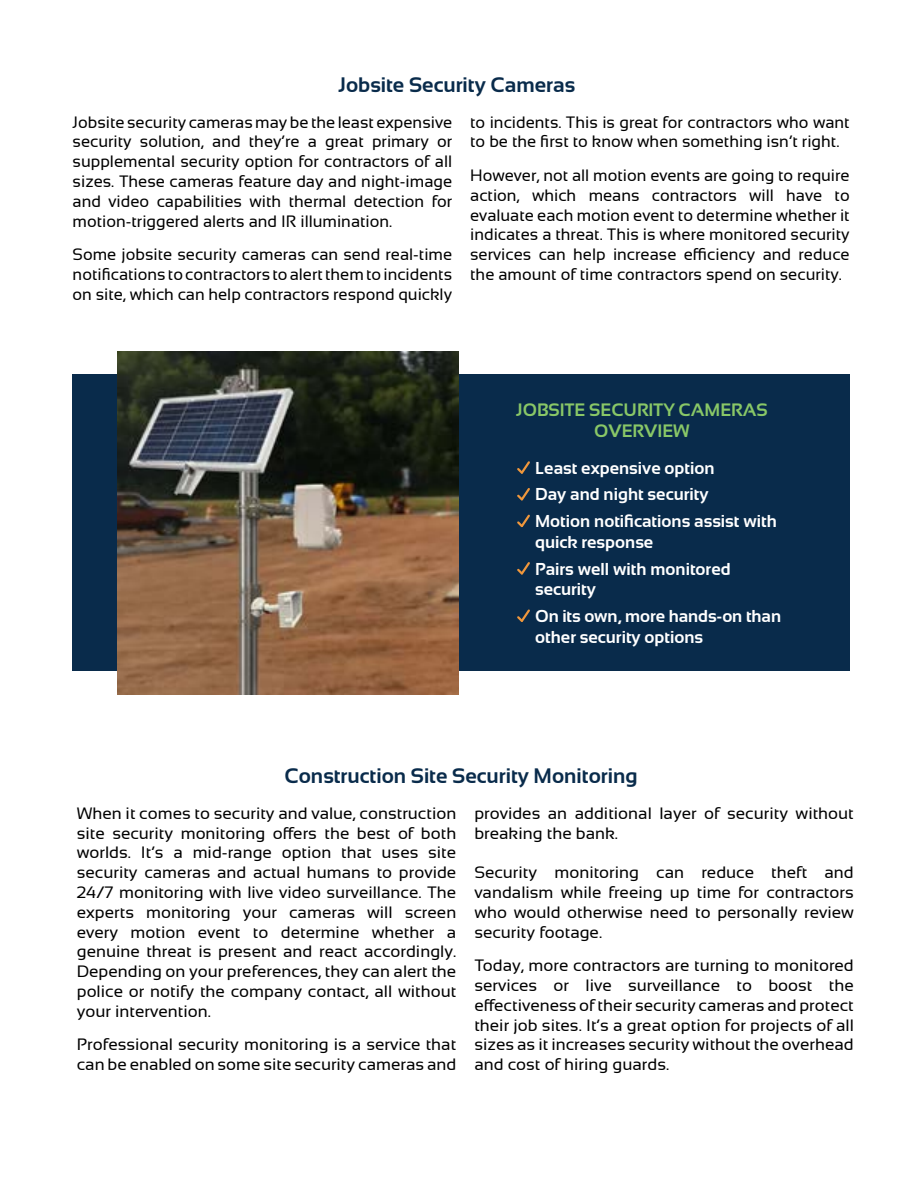
<style>
.page{position:relative;width:918px;height:1188px;background:#fff}
.page>*{position:absolute;margin:0;border:0;box-sizing:border-box;transform-origin:0 0}
.t1{font:700 21px "Sansation";color:#092b4b}
.t2{font:700 18px/21.6px "Sansation";color:#89c767;text-align:center}
.t3{font:700 17.25px/26.7px "Sansation";color:#fff}
.t4{font:16.5px/19.8px "Sansation";color:#000;text-align:justify}
</style>
<div class="page">
<div style="left:73px;top:375px;width:777px;height:296px;background:#092b4b"></div>
<img style="left:118px;top:351px;width:341px;height:343px">
<svg style="left:517px;top:461px;width:13px;height:13px"></svg>
<svg style="left:517px;top:488px;width:13px;height:12px"></svg>
<svg style="left:517px;top:515px;width:13px;height:12px"></svg>
<svg style="left:517px;top:562px;width:13px;height:13px"></svg>
<svg style="left:517px;top:609px;width:13px;height:13px"></svg>
<p class="t1" style="left:339px;top:73px;width:238px">Jobsite Security Cameras</p>
<p class="t4" style="left:73px;top:112px;width:381px">Jobsite security cameras may be the least expensive security solution, and they’re a great primary or supplemental security option for contractors of all sizes. These cameras feature day and night-image and video capabilities with thermal detection for motion-triggered alerts and IR illumination.</p>
<p class="t4" style="left:73px;top:245px;width:381px">Some jobsite security cameras can send real-time notifications to contractors to alert them to incidents on site, which can help contractors respond quickly</p>
<p class="t4" style="left:470px;top:112px;width:381px">to incidents. This is great for contractors who want to be the first to know when something isn’t right.</p>
<p class="t4" style="left:470px;top:165px;width:381px">However, not all motion events are going to require action, which means contractors will have to evaluate each motion event to determine whether it indicates a threat. This is where monitored security services can help increase efficiency and reduce the amount of time contractors spend on security.</p>
<p class="t2" style="left:516px;top:399px;width:253px">JOBSITE SECURITY CAMERAS<br>OVERVIEW</p>
<p class="t3" style="left:535px;top:454px;width:243px">Least expensive option<br>Day and night security<br>Motion notifications assist with</p>
<p class="t3" style="left:535px;top:529px;width:197px">quick response<br>Pairs well with monitored</p>
<p class="t3" style="left:535px;top:576px;width:248px">security<br>On its own, more hands-on than</p>
<p class="t3" style="left:535px;top:623px;width:170px">other security options</p>
<p class="t1" style="left:285px;top:764px;width:355px">Construction Site Security Monitoring</p>
<p class="t4" style="left:77px;top:803px;width:381px">When it comes to security and value, construction site security monitoring offers the best of both worlds. It’s a mid-range option that uses site security cameras and actual humans to provide 24/7 monitoring with live video surveillance. The experts monitoring your cameras will screen every motion event to determine whether a genuine threat is present and react accordingly.<br>Depending on your preferences, they can alert the police or notify the company contact, all without your intervention.</p>
<p class="t4" style="left:77px;top:1035px;width:381px">Professional security monitoring is a service that can be enabled on some site security cameras and</p>
<p class="t4" style="left:474px;top:803px;width:381px">provides an additional layer of security without breaking the bank.</p>
<p class="t4" style="left:474px;top:863px;width:381px">Security monitoring can reduce theft and vandalism while freeing up time for contractors who would otherwise need to personally review security footage.</p>
<p class="t4" style="left:474px;top:956px;width:381px">Today, more contractors are turning to monitored services or live surveillance to boost the effectiveness of their security cameras and protect their job sites. It’s a great option for projects of all sizes as it increases security without the overhead and cost of hiring guards.</p>
</div>
